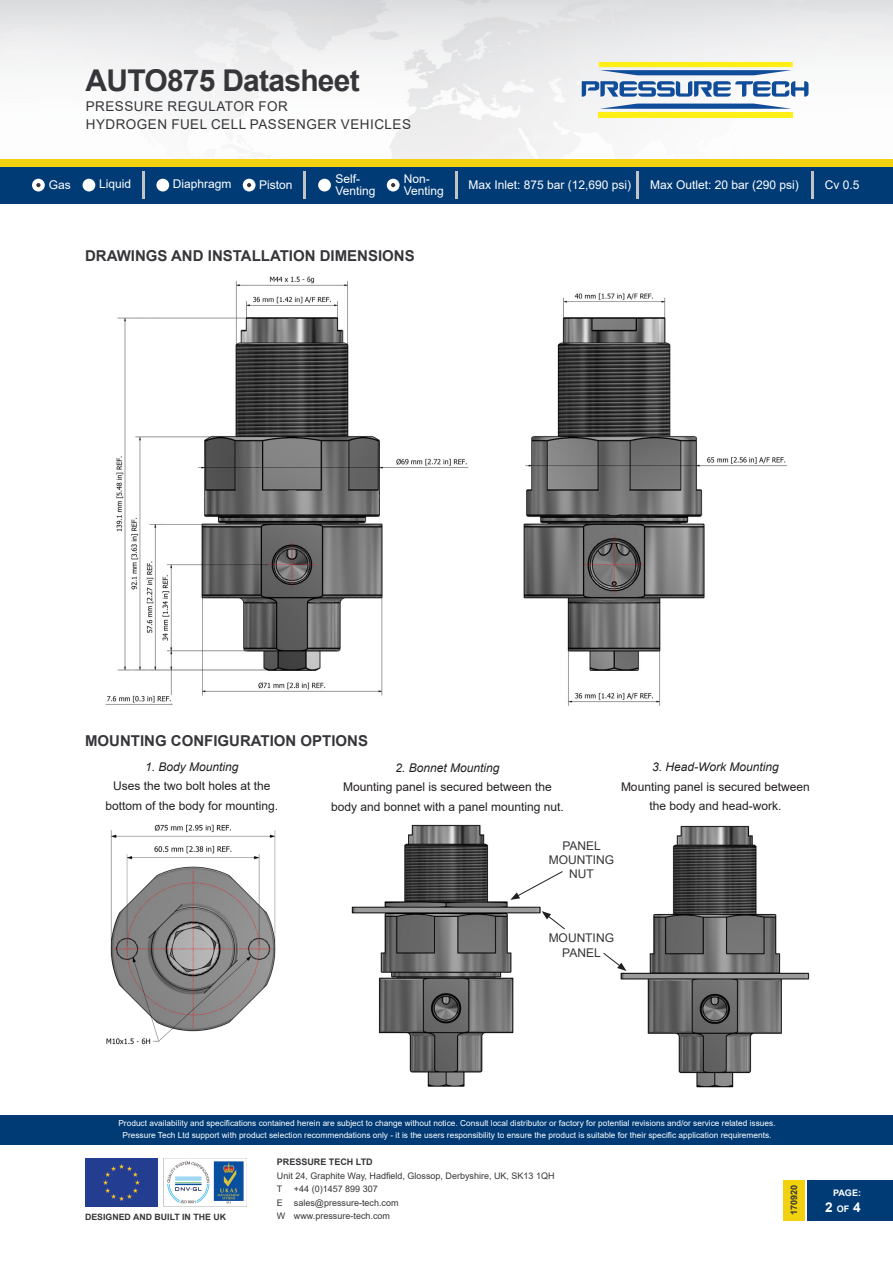
<style>
.page{position:relative;width:893px;height:1263px;background:#fff}
.page>*{position:absolute;margin:0;border:0;box-sizing:border-box;transform-origin:0 0}
.t1{font:700 30px "Arial";letter-spacing:-.025em;color:#363539}
.PT-Body_Copy{font:700 15px "Arial";color:#363539}
.t2{font:13.5px/18px "Arial";letter-spacing:.035em;color:#363539}
.t3{font:700 13.5px "Arial";color:#fff}
.PT-Body_Copy-2{font:12px/19.5px "Arial";color:#231f20;text-align:center}
.t4{font:12px/12px "Arial";color:#fff}
.PT-Body_Copy-3{font:italic 12px "Arial";color:#231f20}
.PT-Body_Copy-4{font:12px "Arial";color:#363539}
.t5{font:9px/13.5px "Arial";color:#363539}
.t6{font:700 9px "Arial";color:#363539}
.t7{font:700 9px "Arial";color:#fff}
.t8{font:700 8.7px "Arial";color:#363539}
.t9{font:8.25px/12px "Arial";color:#fff;text-align:center}
.s1{font-size:9px}
</style>
<div class="page">
<img style="left:164px;top:1158px;width:83px;height:48px">
<img style="left:0;top:0;width:893px;height:159px">
<svg style="left:582px;top:81px;width:226px;height:16px"></svg>
<svg style="left:600px;top:104px;width:192px;height:5px"></svg>
<svg style="left:599px;top:62px;width:194px;height:13px"></svg>
<div style="left:599px;top:112px;width:194px;height:5px;background:#ffef16"></div>
<div style="left:0;top:1114px;width:893px;height:30px;background:#003b75"></div>
<div style="left:85px;top:1158px;width:72px;height:48px;background:#233e91"></div>
<div style="left:808px;top:1179px;width:85px;height:41px;background:#003b75"></div>
<div style="left:783px;top:1179px;width:21px;height:41px;background:#f2d20f"></div>
<div style="left:0;top:166px;width:893px;height:38px;background:#003b75"></div>
<div style="left:0;top:159px;width:893px;height:7px;background:#f2d20f"></div>
<div style="left:83px;top:179px;width:12px;height:12px;background:#fff;border-radius:50%"></div>
<div style="left:156px;top:179px;width:13px;height:12px;background:#fff;border-radius:50%"></div>
<div style="left:243px;top:179px;width:13px;height:12px;background:#fff;border-radius:50%"></div>
<hr style="left:455px;top:171px;width:2px;height:28px;background:#c2c3c6">
<hr style="left:637px;top:171px;width:2px;height:28px;background:#c2c3c6">
<hr style="left:811px;top:171px;width:2px;height:28px;background:#c2c3c6">
<hr style="left:142px;top:171px;width:2px;height:28px;background:#c2c3c6">
<div style="left:32px;top:179px;width:13px;height:12px;background:#fff;border-radius:50%"></div>
<svg style="left:36px;top:183px;width:5px;height:4px"></svg>
<svg style="left:247px;top:183px;width:4px;height:4px"></svg>
<div style="left:318px;top:179px;width:13px;height:12px;background:#fff;border-radius:50%"></div>
<div style="left:387px;top:179px;width:13px;height:12px;background:#fff;border-radius:50%"></div>
<hr style="left:304px;top:171px;width:2px;height:28px;background:#c2c3c6">
<svg style="left:391px;top:183px;width:4px;height:4px"></svg>
<img style="left:105px;top:276px;width:682px;height:430px">
<img style="left:351px;top:824px;width:191px;height:263px">
<img style="left:620px;top:825px;width:190px;height:263px">
<img style="left:106px;top:824px;width:170px;height:221px">
<svg style="left:510px;top:871px;width:53px;height:29px"></svg>
<svg style="left:603px;top:952px;width:24px;height:19px"></svg>
<svg style="left:542px;top:911px;width:23px;height:19px"></svg>
<h1 class="t1" style="left:86px;top:59px;width:276px">AUTO875 Datasheet</h1>
<h3 class="t2" style="left:86px;top:97px;width:327px">PRESSURE REGULATOR FOR<br>HYDROGEN FUEL CELL PASSENGER VEHICLES</h3>
<h3 class="t4" style="left:335px;top:173px;width:42px">Self-<br>Venting</h3>
<h3 class="t4" style="left:404px;top:173px;width:42px">Non-<br>Venting</h3>
<h3 class="t4" style="left:49px;top:179px;width:24px">Gas</h3>
<h3 class="t4" style="left:99px;top:178px;width:34px">Liquid</h3>
<h3 class="t4" style="left:173px;top:178px;width:60px">Diaphragm</h3>
<h3 class="t4" style="left:259px;top:179px;width:35px">Piston</h3>
<h3 class="t4" style="left:468px;top:179px;width:164px">Max Inlet: 875 bar (12,690 psi)</h3>
<h3 class="t4" style="left:650px;top:179px;width:150px">Max Outlet: 20 bar (290 psi)</h3>
<h3 class="t4" style="left:825px;top:179px;width:36px">Cv 0.5</h3>
<p class="PT-Body_Copy" style="left:85px;top:245px;width:331px">DRAWINGS AND INSTALLATION DIMENSIONS</p>
<p class="PT-Body_Copy" style="left:85px;top:730px;width:285px">MOUNTING CONFIGURATION OPTIONS</p>
<p class="PT-Body_Copy-3" style="left:145px;top:759px;width:95px">1. Body Mounting</p>
<p class="PT-Body_Copy-2" style="left:106px;top:776px;width:174px">Uses the two bolt holes at the bottom of the body for mounting.</p>
<p class="PT-Body_Copy-3" style="left:395px;top:760px;width:106px">2. Bonnet Mounting</p>
<p class="PT-Body_Copy-2" style="left:331px;top:777px;width:234px">Mounting panel is secured between the body and bonnet with a panel mounting nut.</p>
<p class="PT-Body_Copy-3" style="left:652px;top:759px;width:128px">3. Head-Work Mounting</p>
<p class="PT-Body_Copy-2" style="left:621px;top:776px;width:190px">Mounting panel is secured between</p>
<p class="PT-Body_Copy-2" style="left:649px;top:796px;width:134px">the body and head-work.</p>
<p class="PT-Body_Copy-4" style="left:562px;top:837px;width:40px">PANEL</p>
<p class="PT-Body_Copy-4" style="left:549px;top:851px;width:67px">MOUNTING</p>
<p class="PT-Body_Copy-4" style="left:569px;top:866px;width:26px">NUT</p>
<p class="PT-Body_Copy-4" style="left:549px;top:930px;width:67px">MOUNTING</p>
<p class="PT-Body_Copy-4" style="left:562px;top:944px;width:40px">PANEL</p>
<p class="t9" style="left:118px;top:1117px;width:659px">Product availability and specifications contained herein are subject to change without notice. Consult local distributor or factory for potential revisions and/or service related issues.<br>Pressure Tech Ltd support with product selection recommendations only - it is the users responsibility to ensure the product is suitable for their specific application requirements.</p>
<p class="t8" style="left:85px;top:1211px;width:143px">DESIGNED AND BUILT IN THE UK</p>
<p class="t6" style="left:277px;top:1156px;width:97px">PRESSURE TECH LTD</p>
<p class="t5" style="left:277px;top:1169px;width:279px">Unit 24, Graphite Way, Hadfield, Glossop, Derbyshire, UK, SK13 1QH<br>T</p>
<p class="t5" style="left:277px;top:1182px;width:123px;text-indent:17px">+44 (0)1457 899 307<br>E sales@pressure-tech.com<br>W www.pressure-tech.com</p>
<p class="t6" style="left:788px;top:1215px;width:32px;rotate:-90deg">170920</p>
<p class="t7" style="left:833px;top:1186px;width:30px">PAGE:</p>
<p class="t3" style="left:825px;top:1198px;width:37px">2 <span class="s1">OF</span> 4</p>
</div>
